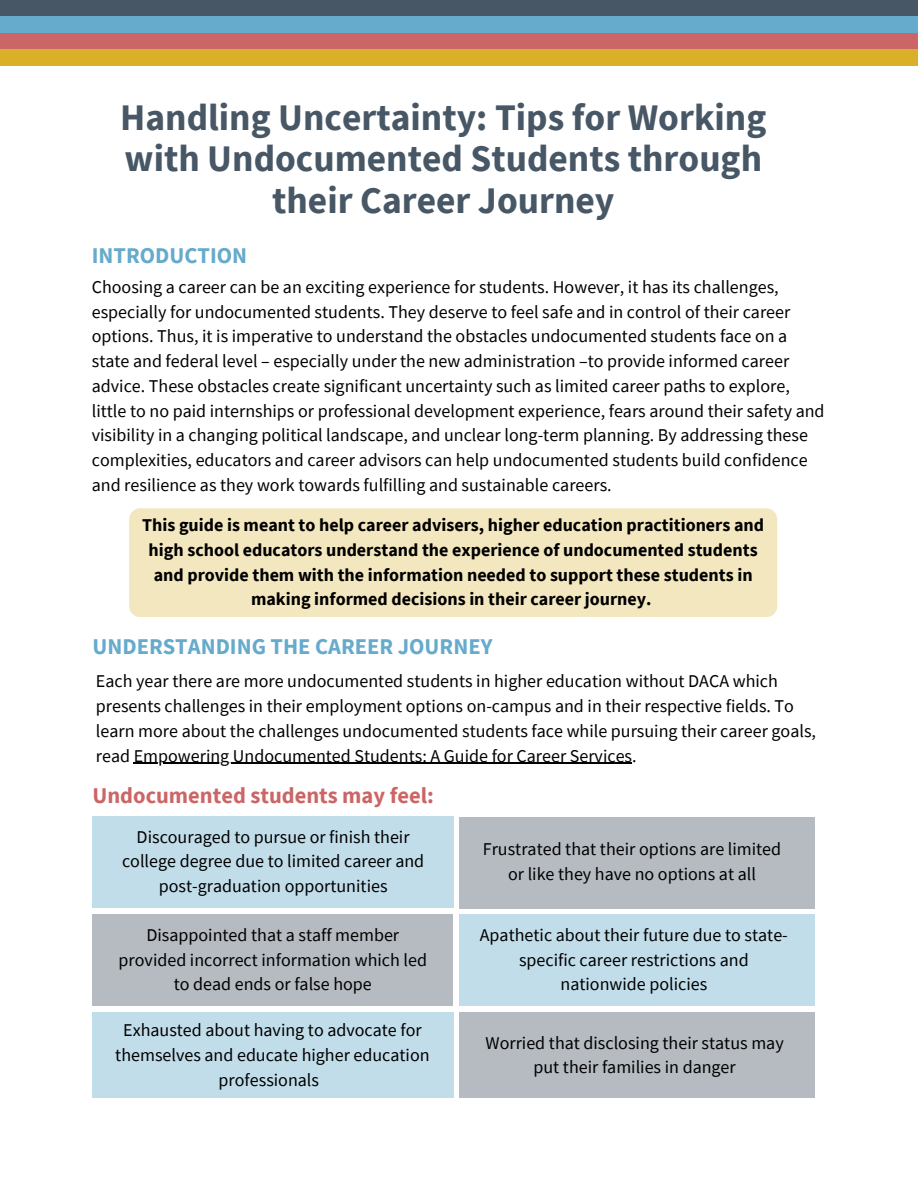
<style>
.page{position:relative;width:918px;height:1188px;background:#fff}
.page>*{position:absolute;margin:0;border:0;box-sizing:border-box;transform-origin:0 0}
.t1{font:700 37.5px/41.7px "Source Sans Pro";color:#475766;text-align:center}
.t2{font:700 22.5px "Source Sans Pro";color:#6ac}
.t3{font:700 22.5px "Source Sans Pro";color:#c66}
.t4{font:18px/24.8px "Source Sans Pro";color:#000;text-align:center}
.t5{font:700 18px/24.8px "Source Sans Pro";color:#000;text-align:center}
</style>
<div class="page">
<div style="left:129px;top:508px;width:648px;height:109px;background:#f3e7bf"></div>
<div style="left:0;top:0;width:918px;height:17px;background:#475766"></div>
<div style="left:0;top:17px;width:918px;height:16px;background:#6ac"></div>
<div style="left:0;top:33px;width:918px;height:17px;background:#c66"></div>
<div style="left:0;top:50px;width:918px;height:16px;background:#d8b129"></div>
<div style="left:459px;top:817px;width:356px;height:92px;background:#b5bbc1"></div>
<div style="left:92px;top:816px;width:362px;height:92px;background:#c1ddea"></div>
<hr style="left:134px;top:763px;width:498px;height:1px;background:#000">
<div style="left:92px;top:914px;width:361px;height:92px;background:#b5bbc1"></div>
<div style="left:459px;top:914px;width:356px;height:92px;background:#c1ddea"></div>
<div style="left:459px;top:1013px;width:356px;height:85px;background:#b5bbc1"></div>
<div style="left:92px;top:1013px;width:361px;height:85px;background:#c1ddea"></div>
<h2 class="t1" style="left:120px;top:95px;width:648px">Handling Uncertainty: Tips for Working with Undocumented Students through their Career Journey</h2>
<p class="t2" style="left:92px;top:241px;width:157px">INTRODUCTION</p>
<h4 class="t4" style="left:92px;top:274px;width:734px;text-align:left">Choosing a career can be an exciting experience for students. However, it has its challenges, especially for undocumented students. They deserve to feel safe and in control of their career options. Thus, it is imperative to understand the obstacles undocumented students face on a state and federal level – especially under the new administration –to provide informed career advice. These obstacles create significant uncertainty such as limited career paths to explore, little to no paid internships or professional development experience, fears around their safety and visibility in a changing political landscape, and unclear long-term planning. By addressing these complexities, educators and career advisors can help undocumented students build confidence and resilience as they work towards fulfilling and sustainable careers.</h4>
<h1 class="t5" style="left:142px;top:512px;width:623px">This guide is meant to help career advisers, higher education practitioners and high school educators understand the experience of undocumented students and provide them with the information needed to support these students in making informed decisions in their career journey.</h1>
<h2 class="t2" style="left:92px;top:632px;width:402px">UNDERSTANDING THE CAREER JOURNEY</h2>
<p class="t4" style="left:96px;top:669px;width:722px;text-align:left">Each year there are more undocumented students in higher education without DACA which presents challenges in their employment options on-campus and in their respective fields. To learn more about the challenges undocumented students face while pursuing their career goals, read Empowering Undocumented Students: A Guide for Career Services.</p>
<p class="t3" style="left:92px;top:780px;width:343px">Undocumented students may feel:</p>
<p class="t4" style="left:122px;top:824px;width:304px">Discouraged to pursue or finish their college degree due to limited career and post-graduation opportunities</p>
<p class="t4" style="left:119px;top:922px;width:310px">Disappointed that a staff member provided incorrect information which led to dead ends or false hope</p>
<p class="t4" style="left:480px;top:922px;width:310px">Apathetic about their future due to state&shy;specific career restrictions and nationwide policies</p>
<p class="t4" style="left:483px;top:836px;width:300px">Frustrated that their options are limited or like they have no options at all</p>
<p class="t4" style="left:115px;top:1018px;width:316px">Exhausted about having to advocate for themselves and educate higher education professionals</p>
<p class="t4" style="left:486px;top:1030px;width:300px">Worried that disclosing their status may put their families in danger</p>
</div>
